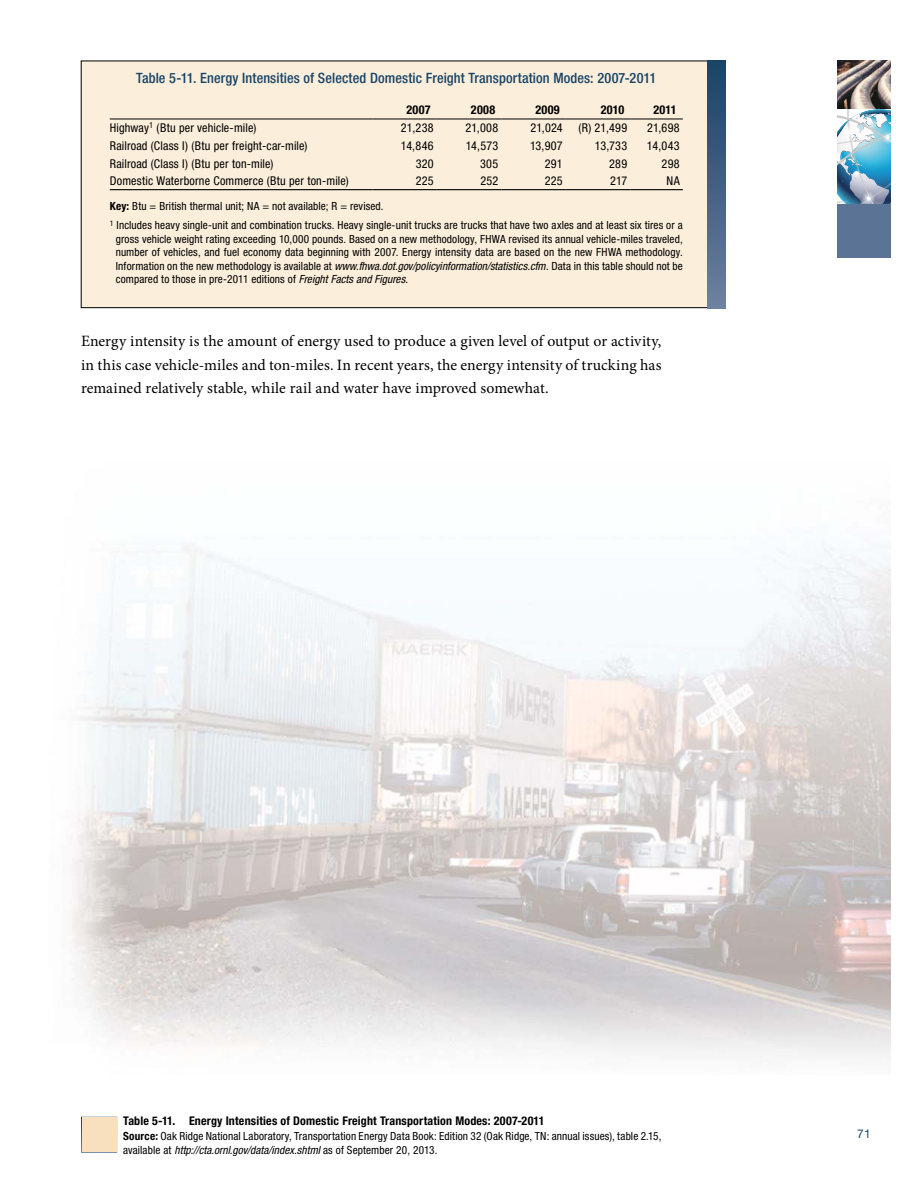
<style>
.page{position:relative;width:918px;height:1188px;background:#fff}
.page>*{position:absolute;margin:0;border:0;box-sizing:border-box;transform-origin:0 0}
.t1{font:15.75px/23.2px "Minion Pro";color:#000;text-align:justify}
.t2{font:500 condensed 14.25px "Helvetica Neue LT Std";letter-spacing:.005em;color:#184467}
.t3{font:condensed 12.15px "Helvetica Neue LT Std";letter-spacing:.015em;color:#000}
.t4{font:700 condensed 12.15px "Helvetica Neue LT Std";letter-spacing:.025em;color:#000}
.t5{font:700 condensed 12px "Helvetica Neue LT Std";letter-spacing:.015em;color:#000}
.t6{font:12px "Helvetica Neue LT Std";color:#184467}
.t7{font:condensed 11.25px/13.5px "Helvetica Neue LT Std";letter-spacing:.01em;color:#000}
.s1{font-weight:700}
.s2{font-style:italic}
</style>
<div class="page">
<img style="left:837px;top:61px;width:54px;height:48px">
<svg style="left:837px;top:109px;width:54px;height:95px"></svg>
<div style="left:837px;top:204px;width:54px;height:54px;background:#5b7394"></div>
<img style="left:72px;top:542px;width:819px;height:517px">
<div style="left:81px;top:61px;width:642px;height:247px;background:#fbeedb"></div>
<hr style="left:110px;top:119px;width:262px;height:1px;background:#000">
<hr style="left:372px;top:119px;width:65px;height:1px;background:#000">
<hr style="left:437px;top:119px;width:64px;height:1px;background:#000">
<hr style="left:501px;top:119px;width:65px;height:1px;background:#000">
<hr style="left:566px;top:119px;width:64px;height:1px;background:#000">
<hr style="left:630px;top:119px;width:53px;height:1px;background:#000">
<hr style="left:110px;top:189px;width:262px;height:1px;background:#000">
<hr style="left:372px;top:189px;width:65px;height:1px;background:#000">
<hr style="left:437px;top:189px;width:64px;height:1px;background:#000">
<hr style="left:501px;top:189px;width:65px;height:1px;background:#000">
<hr style="left:566px;top:189px;width:64px;height:1px;background:#000">
<hr style="left:630px;top:189px;width:53px;height:1px;background:#000">
<div style="left:707px;top:61px;width:18px;height:247px;background:linear-gradient(to bottom,#194266,#6d80a0)"></div>
<div style="left:81px;top:1117px;width:36px;height:36px;background:#f8dfbd"></div>
<p class="t2" style="left:136px;top:70px;width:522px">Table 5-11. Energy Intensities of Selected Domestic Freight Transportation Modes: 2007-2011</p>
<p class="t4" style="left:407px;top:103px;width:26px">2007</p>
<p class="t4" style="left:471px;top:103px;width:26px">2008</p>
<p class="t4" style="left:535px;top:103px;width:26px">2009</p>
<p class="t4" style="left:601px;top:103px;width:25px">2010</p>
<p class="t4" style="left:653px;top:103px;width:25px">2011</p>
<p class="t3" style="left:110px;top:121px;width:148px">Highway<sup>1</sup> (Btu per vehicle-mile)</p>
<p class="t3" style="left:401px;top:121px;width:34px">21,238</p>
<p class="t3" style="left:466px;top:121px;width:34px">21,008</p>
<p class="t3" style="left:531px;top:121px;width:34px">21,024</p>
<p class="t3" style="left:578px;top:121px;width:50px">(R) 21,499</p>
<p class="t3" style="left:647px;top:121px;width:34px">21,698</p>
<p class="t3" style="left:110px;top:139px;width:199px">Railroad (Class I) (Btu per freight-car-mile)</p>
<p class="t3" style="left:401px;top:139px;width:34px">14,846</p>
<p class="t3" style="left:466px;top:139px;width:34px">14,573</p>
<p class="t3" style="left:530px;top:139px;width:34px">13,907</p>
<p class="t3" style="left:595px;top:139px;width:34px">13,733</p>
<p class="t3" style="left:647px;top:139px;width:34px">14,043</p>
<p class="t3" style="left:110px;top:156px;width:165px">Railroad (Class I) (Btu per ton-mile)</p>
<p class="t3" style="left:416px;top:156px;width:20px">320</p>
<p class="t3" style="left:480px;top:156px;width:20px">305</p>
<p class="t3" style="left:545px;top:156px;width:20px">291</p>
<p class="t3" style="left:609px;top:156px;width:20px">289</p>
<p class="t3" style="left:662px;top:156px;width:20px">298</p>
<p class="t3" style="left:110px;top:174px;width:240px">Domestic Waterborne Commerce (Btu per ton-mile)</p>
<p class="t3" style="left:416px;top:174px;width:20px">225</p>
<p class="t3" style="left:480px;top:174px;width:19px">252</p>
<p class="t3" style="left:545px;top:174px;width:20px">225</p>
<p class="t3" style="left:610px;top:174px;width:19px">217</p>
<p class="t3" style="left:666px;top:174px;width:15px">NA</p>
<p class="t7" style="left:110px;top:196px;width:574px;line-height:19.5px"><span class="s1">Key:</span> Btu = British thermal unit; NA = not available; R = revised.<br><sup>1</sup> Includes heavy single-unit and combination trucks. Heavy single-unit trucks are trucks that have two axles and at least six tires or a</p>
<p class="t7" style="left:116px;top:232px;width:568px;text-align:justify">gross vehicle weight rating exceeding 10,000 pounds. Based on a new methodology, FHWA revised its annual vehicle-miles traveled, number of vehicles, and fuel economy data beginning with 2007. Energy intensity data are based on the new FHWA methodology.<br>Information on the new methodology is available at <span class="s2">www.fhwa.dot.gov/policyinformation/statistics.cfm</span>. Data in this table should not be compared to those in pre-2011 editions of <span class="s2">Freight Facts and Figures</span>.</p>
<p class="t1" style="left:81px;top:330px;width:582px">Energy intensity is the amount of energy used to produce a given level of output or activity, in this case vehicle-miles and ton-miles. In recent years, the energy intensity of trucking has remained relatively stable, while rail and water have improved somewhat.</p>
<p class="t5" style="left:123px;top:1114px;width:423px">Table 5-11. Energy Intensities of Domestic Freight Transportation Modes: 2007-2011</p>
<p class="t7" style="left:123px;top:1130px;width:540px"><span class="s1">Source:</span> Oak Ridge National Laboratory, Transportation Energy Data Book: Edition 32 (Oak Ridge, TN: annual issues), table 2.15, available at <span class="s2">http://cta.ornl.gov/data/index.shtml</span> as of September 20, 2013.</p>
<p class="t6" style="left:857px;top:1127px;width:15px">71</p>
</div>
